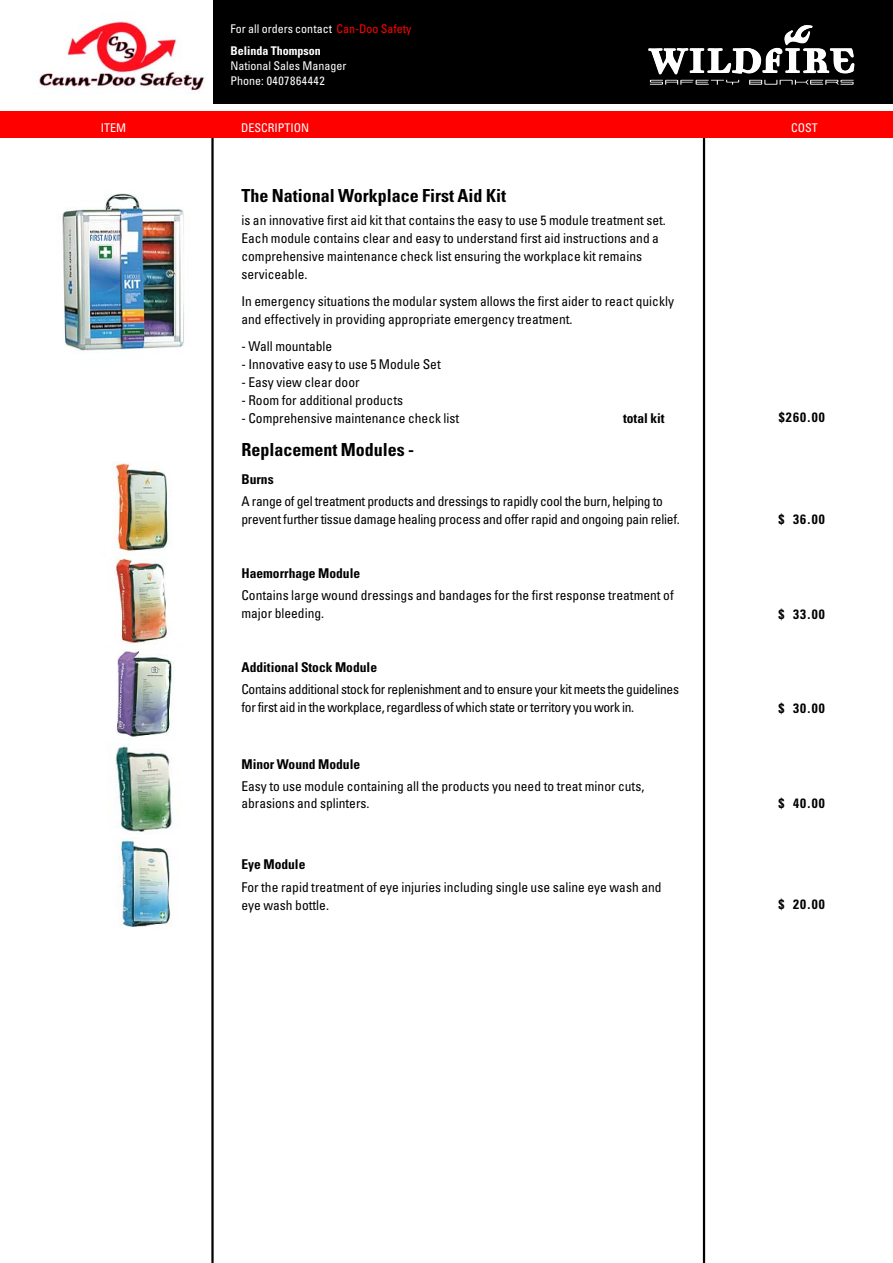
<style>
.page{position:relative;width:893px;height:1263px;background:#fff}
.page>*{position:absolute;margin:0;border:0;box-sizing:border-box;transform-origin:0 0}
.t1{font:700 condensed 18px "Univers";color:#000}
.t2{font:condensed 13.5px/18px "Univers";color:#000}
.t3{font:condensed 13.5px/18px "Univers";letter-spacing:-.02em;color:#000}
.t4{font:700 condensed 13.5px "Univers";color:#000}
.t5{font:condensed 12px/22.5px "Univers";color:#fff}
.s1{color:#f00}
.s2{font-weight:700}
</style>
<div class="page">
<hr style="left:211px;top:121px;width:3px;height:1142px;background:#000">
<hr style="left:703px;top:122px;width:2px;height:1141px;background:#000">
<div style="left:213px;top:0;width:679px;height:104px;background:#000"></div>
<svg style="left:648px;top:25px;width:206px;height:60px"></svg>
<div style="left:0;top:111px;width:892px;height:27px;background:#f00"></div>
<img style="left:39px;top:21px;width:166px;height:70px">
<img style="left:62px;top:193px;width:122px;height:158px">
<img style="left:111px;top:461px;width:58px;height:98px">
<img style="left:114px;top:559px;width:53px;height:87px">
<img style="left:116px;top:651px;width:58px;height:86px">
<img style="left:115px;top:745px;width:58px;height:87px">
<img style="left:118px;top:839px;width:53px;height:90px">
<p class="t5" style="left:230px;top:18px;width:182px">For all orders contact <span class="s1">Can-Doo Safety<br></span><span class="s2">Belinda Thompson</span></p>
<p class="t5" style="left:230px;top:59px;width:117px;line-height:15px">National Sales Manager<br>Phone: 0407864442</p>
<p class="t5" style="left:101px;top:117px;width:27px">ITEM</p>
<p class="t5" style="left:241px;top:117px;width:70px">DESCRIPTION</p>
<p class="t5" style="left:791px;top:117px;width:28px">COST</p>
<h1 class="t1" style="left:241px;top:189px;width:266px">The National Workplace First Aid Kit</h1>
<p class="t2" style="left:241px;top:212px;width:426px">is an innovative first aid kit that contains the easy to use 5 module treatment set.<br>Each module contains clear and easy to understand first aid instructions and a comprehensive maintenance check list ensuring the workplace kit remains serviceable.</p>
<p class="t2" style="left:241px;top:293px;width:434px">In emergency situations the modular system allows the first aider to react quickly and effectively in providing appropriate emergency treatment.</p>
<p class="t2" style="left:241px;top:338px;width:92px">- Wall mountable</p>
<p class="t2" style="left:241px;top:356px;width:201px">- Innovative easy to use 5 Module Set</p>
<p class="t2" style="left:241px;top:374px;width:120px">- Easy view clear door</p>
<p class="t2" style="left:241px;top:392px;width:163px">- Room for additional products</p>
<p class="t2" style="left:241px;top:410px;width:219px">- Comprehensive maintenance check list</p>
<p class="t4" style="left:623px;top:413px;width:43px">total kit</p>
<h1 class="t1" style="left:241px;top:443px;width:174px">Replacement Modules -</h1>
<p class="t4" style="left:241px;top:474px;width:34px">Burns</p>
<p class="t3" style="left:241px;top:494px;width:440px">A range of gel treatment products and dressings to rapidly cool the burn, helping to prevent further tissue damage healing process and offer rapid and ongoing pain relief.</p>
<p class="t4" style="left:241px;top:568px;width:120px">Haemorrhage Module</p>
<p class="t2" style="left:241px;top:588px;width:434px">Contains large wound dressings and bandages for the first response treatment of major bleeding.</p>
<p class="t4" style="left:241px;top:662px;width:137px">Additional Stock Module</p>
<p class="t3" style="left:241px;top:682px;width:439px">Contains additional stock for replenishment and to ensure your kit meets the guidelines for first aid in the workplace, regardless of which state or territory you work in.</p>
<p class="t4" style="left:241px;top:759px;width:120px">Minor Wound Module</p>
<p class="t2" style="left:241px;top:780px;width:404px;line-height:16.2px">Easy to use module containing all the products you need to treat minor cuts, abrasions and splinters.</p>
<p class="t4" style="left:241px;top:860px;width:66px">Eye Module</p>
<p class="t2" style="left:241px;top:879px;width:421px">For the rapid treatment of eye injuries including single use saline eye wash and eye wash bottle.</p>
<p class="t4" style="left:778px;top:413px;width:48px">$260.00</p>
<p class="t4" style="left:778px;top:515px;width:48px">$ 36.00</p>
<p class="t4" style="left:778px;top:609px;width:48px">$ 33.00</p>
<p class="t4" style="left:778px;top:704px;width:48px">$ 30.00</p>
<p class="t4" style="left:778px;top:798px;width:48px">$ 40.00</p>
<p class="t4" style="left:778px;top:899px;width:48px">$ 20.00</p>
</div>
